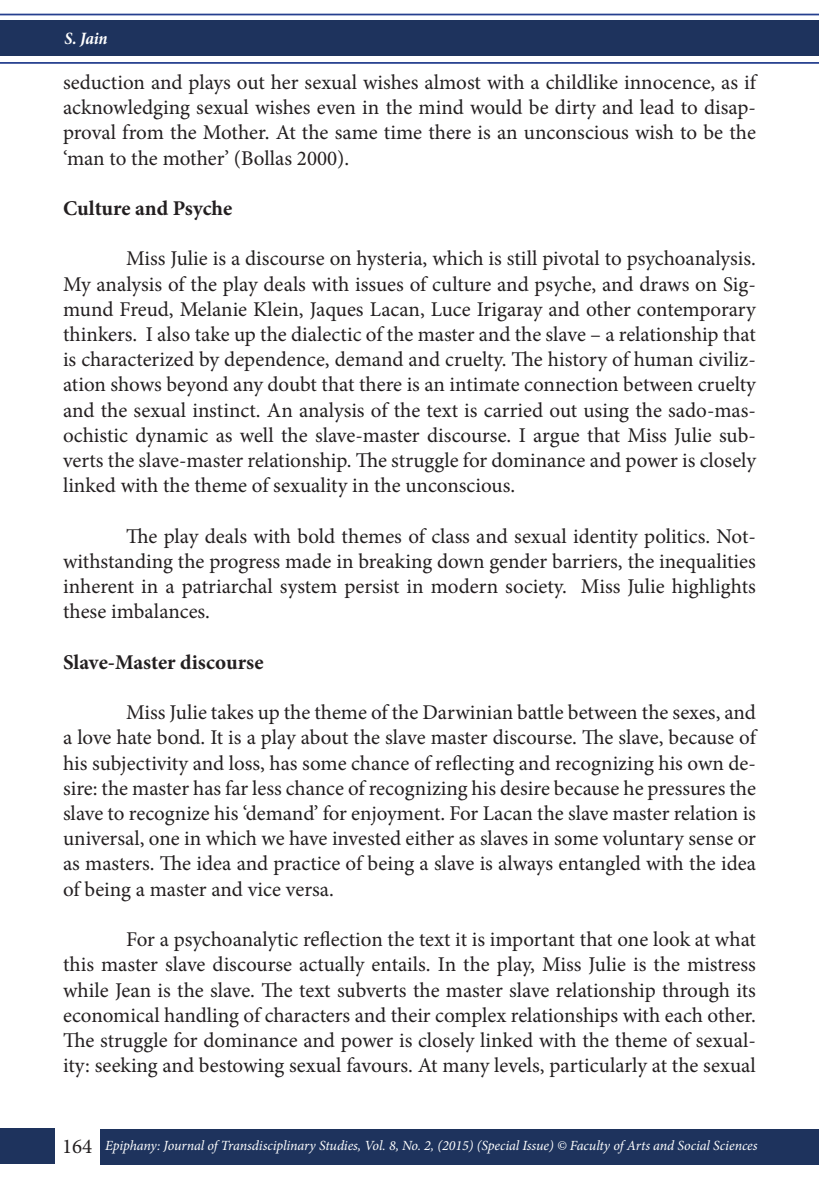
<style>
.page{position:relative;width:819px;height:1191px;background:#fff}
.page>*{position:absolute;margin:0;border:0;box-sizing:border-box;transform-origin:0 0}
.t1{font:21px/25.2px "Minion Pro";color:#231f20;text-align:justify}
.t2{font:700 21px "Minion Pro";color:#231f20}
.t3{font:italic 700 condensed 17.5px "Minion Pro";color:#fff}
.t4{font:italic 14px "Minion Pro";letter-spacing:-.01em;color:#fff}
</style>
<div class="page">
<div style="left:0;top:21px;width:819px;height:35px;background:#1e335d"></div>
<div style="left:100px;top:1128px;width:719px;height:36px;background:#1e335d"></div>
<div style="left:0;top:1128px;width:54px;height:35px;background:#1e335d"></div>
<hr style="left:0;top:14px;width:819px;height:1px;background:#253f8e">
<hr style="left:0;top:62px;width:819px;height:2px;background:#253f8e">
<p class="t3" style="left:64px;top:26px;width:45px">S. Jain</p>
<p class="t1" style="left:63px;top:70px;width:694px">seduction and plays out her sexual wishes almost with a childlike innocence, as if acknowledging sexual wishes even in the mind would be dirty and lead to disap&shy;proval from the Mother. At the same time there is an unconscious wish to be the ‘man to the mother’ (Bollas 2000).</p>
<p class="t2" style="left:63px;top:193px;width:171px">Culture and Psyche</p>
<p class="t1" style="left:63px;top:246px;width:694px;text-indent:63px">Miss Julie is a discourse on hysteria, which is still pivotal to psychoanalysis.<br>My analysis of the play deals with issues of culture and psyche, and draws on Sig&shy;mund Freud, Melanie Klein, Jaques Lacan, Luce Irigaray and other contemporary thinkers. I also take up the dialectic of the master and the slave – a relationship that is characterized by dependence, demand and cruelty. The history of human civiliz&shy;ation shows beyond any doubt that there is an intimate connection between cruelty and the sexual instinct. An analysis of the text is carried out using the sado-mas&shy;ochistic dynamic as well the slave-master discourse. I argue that Miss Julie sub&shy;verts the slave-master relationship. The struggle for dominance and power is closely linked with the theme of sexuality in the unconscious.</p>
<p class="t1" style="left:63px;top:523px;width:694px;text-indent:63px">The play deals with bold themes of class and sexual identity politics. Not&shy;withstanding the progress made in breaking down gender barriers, the inequalities inherent in a patriarchal system persist in modern society. Miss Julie highlights these imbalances.</p>
<p class="t2" style="left:63px;top:647px;width:202px">Slave-Master discourse</p>
<p class="t1" style="left:63px;top:700px;width:694px;text-indent:63px">Miss Julie takes up the theme of the Darwinian battle between the sexes, and a love hate bond. It is a play about the slave master discourse. The slave, because of his subjectivity and loss, has some chance of reflecting and recognizing his own de&shy;sire: the master has far less chance of recognizing his desire because he pressures the slave to recognize his ‘demand’ for enjoyment. For Lacan the slave master relation is universal, one in which we have invested either as slaves in some voluntary sense or as masters. The idea and practice of being a slave is always entangled with the idea of being a master and vice versa.</p>
<p class="t1" style="left:63px;top:927px;width:694px;text-indent:63px">For a psychoanalytic reflection the text it is important that one look at what this master slave discourse actually entails. In the play, Miss Julie is the mistress while Jean is the slave. The text subverts the master slave relationship through its economical handling of characters and their complex relationships with each other.<br>The struggle for dominance and power is closely linked with the theme of sexual&shy;ity: seeking and bestowing sexual favours. At many levels, particularly at the sexual</p>
<p class="t1" style="left:62px;top:1133px;width:32px">164</p>
<p class="t4" style="left:105px;top:1136px;width:653px">Epiphany: Journal of Transdisciplinary Studies, Vol. 8, No. 2, (2015) (Special Issue) © Faculty of Arts and Social Sciences</p>
</div>
